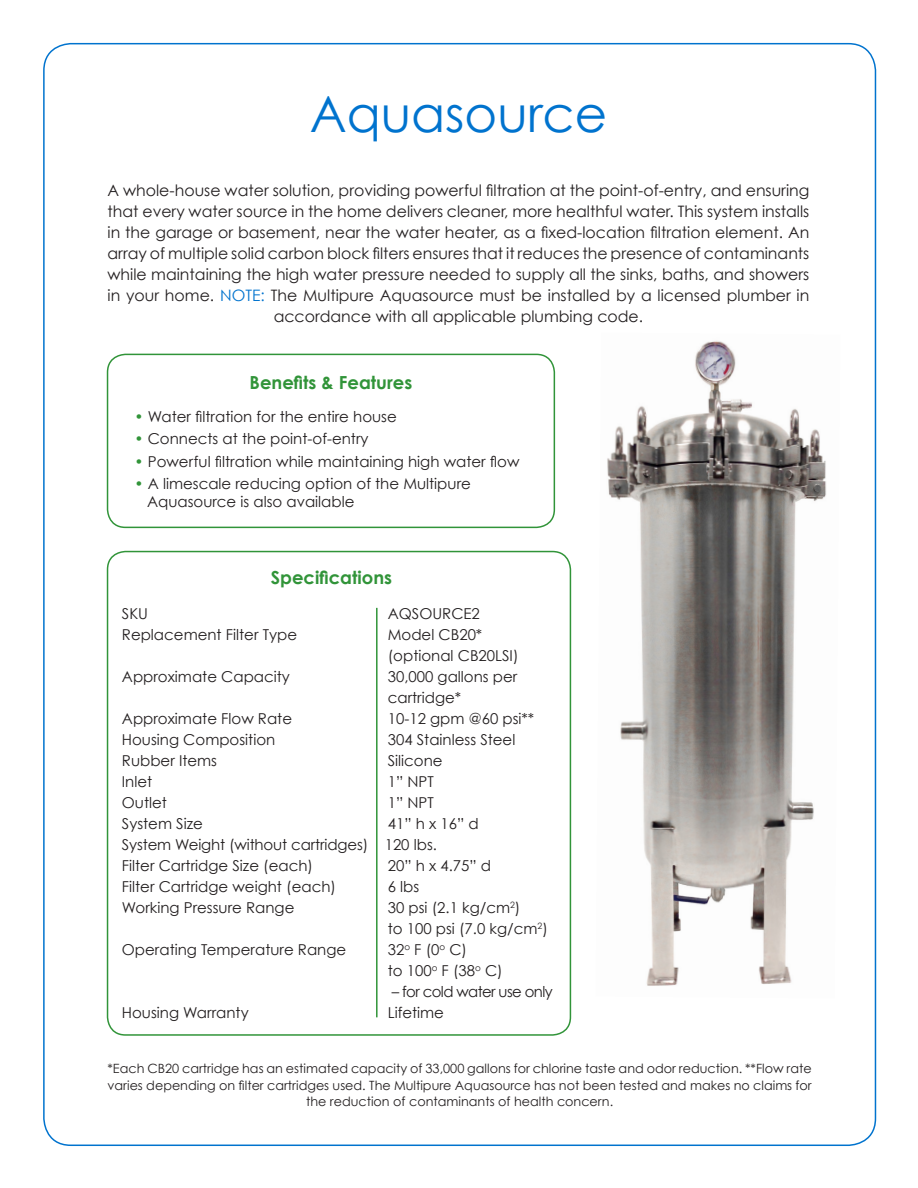
<style>
.page{position:relative;width:918px;height:1188px;background:#fff}
.page>*{position:absolute;margin:0;border:0;box-sizing:border-box;transform-origin:0 0}
.t1{font:49.95px "Century Gothic";color:#0073ce}
.t2{font:700 18px "Century Gothic";color:#319439}
.t3{font:15.75px/21px "Century Gothic";color:#231f20;text-align:center}
.t4{font:15px "Century Gothic";color:#231f20}
.t5{font:15px "Century Gothic";letter-spacing:-.04em;color:#231f20}
.t6{font:12.75px/16.5px "Century Gothic";color:#231f20;text-align:center}
.s1{color:#0073ce}
.s2{color:#319439}
</style>
<div class="page">
<img style="left:607px;top:340px;width:219px;height:646px">
<div style="left:107px;top:354px;width:448px;height:174px;border:2px solid #319439;border-radius:18px"></div>
<div style="left:107px;top:551px;width:464px;height:485px;border:2px solid #319439;border-radius:18px"></div>
<hr style="left:376px;top:608px;width:2px;height:409px;background:#319439">
<p class="t1" style="left:310px;top:84px;width:299px">Aquasource</p>
<p class="t3" style="left:108px;top:179px;width:703px">A whole-house water solution, providing powerful filtration at the point-of-entry, and ensuring that every water source in the home delivers cleaner, more healthful water. This system installs in the garage or basement, near the water heater, as a fixed-location filtration element. An array of multiple solid carbon block filters ensures that it reduces the presence of contaminants while maintaining the high water pressure needed to supply all the sinks, baths, and showers in your home. <span class="s1">NOTE:</span> The Multipure Aquasource must be installed by a licensed plumber in accordance with all applicable plumbing code.</p>
<p class="t2" style="left:250px;top:371px;width:164px">Benefits &amp; Features</p>
<p class="t4" style="left:135px;top:407px;width:264px"><span class="s2">•</span> Water filtration for the entire house</p>
<p class="t4" style="left:135px;top:430px;width:236px"><span class="s2">•</span> Connects at the point-of-entry</p>
<p class="t4" style="left:135px;top:452px;width:386px"><span class="s2">•</span> Powerful filtration while maintaining high water flow</p>
<p class="t4" style="left:135px;top:475px;width:338px"><span class="s2">•</span> A limescale reducing option of the Multipure</p>
<p class="t4" style="left:147px;top:493px;width:209px">Aquasource is also available</p>
<p class="t2" style="left:271px;top:566px;width:123px">Specifications</p>
<p class="t4" style="left:122px;top:605px;width:28px">SKU</p>
<p class="t4" style="left:388px;top:605px;width:94px">AQSOURCE2</p>
<p class="t4" style="left:122px;top:626px;width:177px">Replacement Filter Type</p>
<p class="t4" style="left:388px;top:626px;width:96px">Model CB20*</p>
<p class="t4" style="left:388px;top:647px;width:132px">(optional CB20LSI)</p>
<p class="t4" style="left:122px;top:668px;width:170px">Approximate Capacity</p>
<p class="t4" style="left:388px;top:668px;width:131px">30,000 gallons per</p>
<p class="t4" style="left:388px;top:689px;width:75px">cartridge*</p>
<p class="t4" style="left:122px;top:710px;width:172px">Approximate Flow Rate</p>
<p class="t4" style="left:388px;top:710px;width:148px">10-12 gpm @60 psi**</p>
<p class="t4" style="left:122px;top:731px;width:155px">Housing Composition</p>
<p class="t4" style="left:388px;top:731px;width:129px">304 Stainless Steel</p>
<p class="t4" style="left:122px;top:752px;width:97px">Rubber Items</p>
<p class="t4" style="left:388px;top:752px;width:56px">Silicone</p>
<p class="t4" style="left:122px;top:773px;width:32px">Inlet</p>
<p class="t4" style="left:388px;top:773px;width:48px">1” NPT</p>
<p class="t4" style="left:122px;top:794px;width:47px">Outlet</p>
<p class="t4" style="left:388px;top:794px;width:48px">1” NPT</p>
<p class="t4" style="left:122px;top:815px;width:82px">System Size</p>
<p class="t4" style="left:388px;top:815px;width:93px">41” h x 16” d</p>
<p class="t4" style="left:122px;top:836px;width:317px">System Weight (without cartridges) 120 lbs.</p>
<p class="t4" style="left:122px;top:857px;width:193px">Filter Cartridge Size (each)</p>
<p class="t4" style="left:388px;top:857px;width:105px">20” h x 4.75” d</p>
<p class="t4" style="left:122px;top:878px;width:216px">Filter Cartridge weight (each)</p>
<p class="t4" style="left:388px;top:878px;width:33px">6 lbs</p>
<p class="t4" style="left:122px;top:899px;width:174px">Working Pressure Range</p>
<p class="t4" style="left:388px;top:899px;width:134px">30 psi (2.1 kg/cm<sup>2</sup>)</p>
<p class="t4" style="left:388px;top:920px;width:162px">to 100 psi (7.0 kg/cm<sup>2</sup>)</p>
<p class="t4" style="left:122px;top:941px;width:226px">Operating Temperature Range</p>
<p class="t4" style="left:388px;top:941px;width:81px">32<sup>o</sup> F (0<sup>o</sup> C)</p>
<p class="t4" style="left:388px;top:962px;width:117px">to 100<sup>o</sup> F (38<sup>o</sup> C)</p>
<p class="t5" style="left:392px;top:983px;width:162px">– for cold water use only</p>
<p class="t4" style="left:122px;top:1004px;width:128px">Housing Warranty</p>
<p class="t4" style="left:388px;top:1004px;width:58px">Lifetime</p>
<p class="t6" style="left:108px;top:1060px;width:706px">*Each CB20 cartridge has an estimated capacity of 33,000 gallons for chlorine taste and odor reduction. **Flow rate varies depending on filter cartridges used. The Multipure Aquasource has not been tested and makes no claims for the reduction of contaminants of health concern.</p>
</div>
